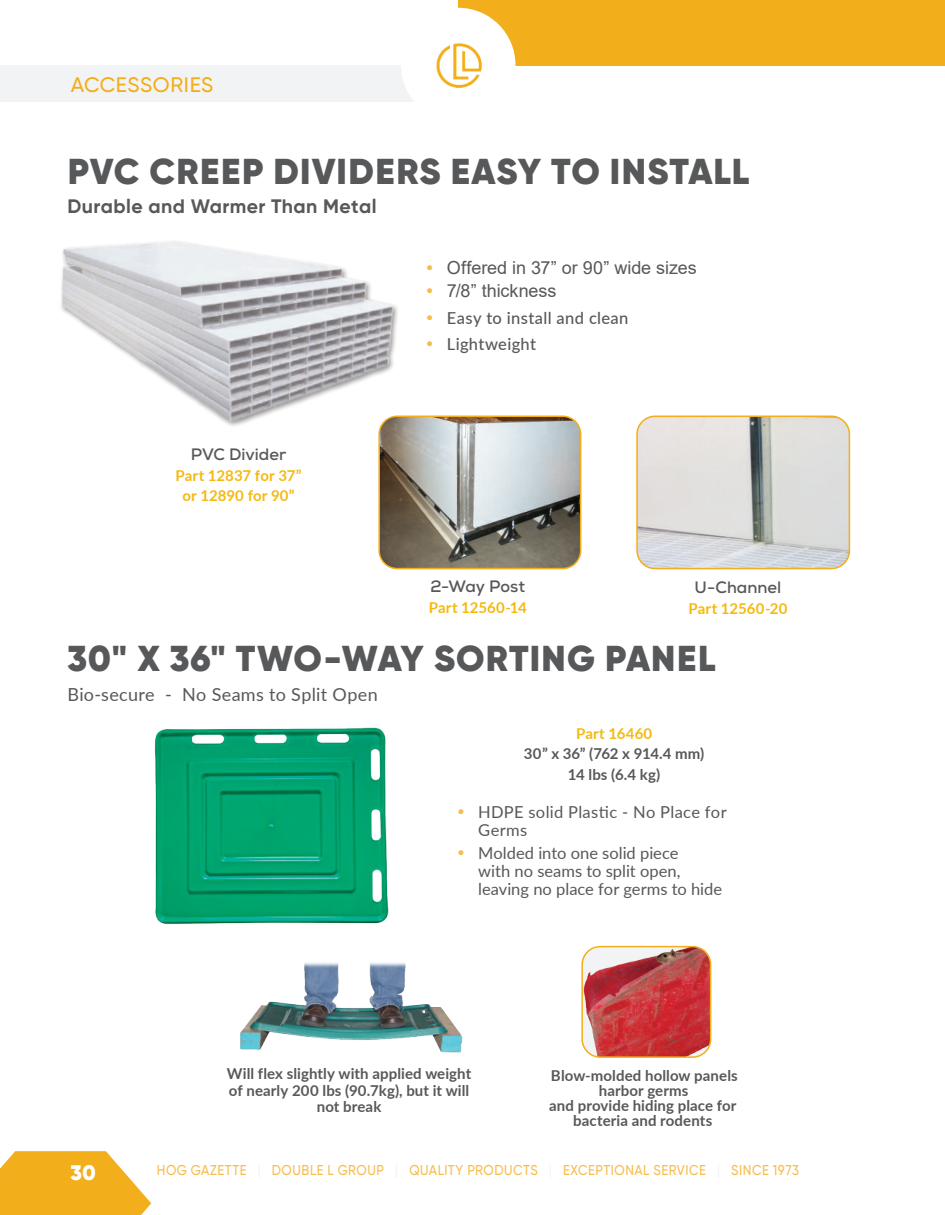
<style>
.page{position:relative;width:945px;height:1215px;background:#fff}
.page>*{position:absolute;margin:0;border:0;box-sizing:border-box;transform-origin:0 0}
.t1{font:900 36px "Gilroy";letter-spacing:.03em;color:#57585a}
.t2{font:500 21px "Gilroy";letter-spacing:.025em;color:#f2ae1b}
.t3{font:900 21px "Gilroy";color:#fff}
.t4{font:700 19.5px "Gilroy";letter-spacing:.02em;color:#57585a}
.t5{font:18px "Arial";letter-spacing:-.005em;color:#57585a}
.t6{font:18px "Lato";letter-spacing:.02em;color:#57585a}
.t7{font:16.5px/18px "Lato";letter-spacing:.005em;color:#57585a}
.t8{font:500 16.5px "Lato";letter-spacing:.02em;color:#57585a}
.t9{font:700 16.5px "Nexa";color:#57585a}
.t10{font:700 15px/15px "Lato";letter-spacing:.01em;color:#57585a;text-align:center}
.t11{font:700 15px/20.4px "Lato";letter-spacing:.005em;color:#f4b910;text-align:center}
.t12{font:500 14.25px "Gilroy";letter-spacing:.04em;color:#f6bd4d;scale:.9 1}
.s1{font-family:"Gilroy";font-weight:700;color:#f6bd4d}
.s2{font-family:"Gilroy";font-weight:700;font-size:18px;color:#f6bd4d}
.s3{color:#f2f3f4}
</style>
<div class="page">
<svg style="left:0;top:1151px;width:151px;height:64px;background:#f3b93b"></svg>
<div style="left:932px;top:0;width:13px;height:65px;background:#f2ae1b"></div>
<div style="left:458px;top:0;width:474px;height:65px;background:#f2ae1b"></div>
<div style="left:0;top:65px;width:458px;height:37px;background:#f2f3f4"></div>
<div style="left:401px;top:8px;width:114px;height:114px;background:#fff;border-radius:50%"></div>
<img style="left:436px;top:43px;width:46px;height:45px">
<img style="left:154px;top:727px;width:235px;height:198px">
<img style="left:240px;top:963px;width:223px;height:90px">
<img style="left:584px;top:947px;width:127px;height:110px">
<div style="left:581px;top:946px;width:130px;height:112px;border:2px solid #f2ae1b;border-radius:18px"></div>
<img style="left:381px;top:416px;width:200px;height:153px">
<div style="left:378px;top:416px;width:203px;height:153px;border:2px solid #f2ae1b;border-radius:18px"></div>
<img style="left:639px;top:416px;width:210px;height:153px">
<div style="left:636px;top:416px;width:214px;height:153px;border:2px solid #f2ae1b;border-radius:18px"></div>
<img style="left:61px;top:241px;width:349px;height:192px">
<h2 class="t2" style="left:71px;top:72px;width:144px">ACCESSORIES</h2>
<h1 class="t1" style="left:68px;top:148px;width:683px">PVC CREEP DIVIDERS EASY TO INSTALL</h1>
<h3 class="t4" style="left:68px;top:194px;width:310px">Durable and Warmer Than Metal</h3>
<p class="t9" style="left:191px;top:444px;width:97px">PVC Divider</p>
<p class="t11" style="left:176px;top:464px;width:128px">Part 12837 for 37” or 12890 for 90”</p>
<p class="t5" style="left:427px;top:255px;width:272px"><span class="s1">•</span> Offered in 37” or 90” wide sizes</p>
<p class="t5" style="left:427px;top:279px;width:131px"><span class="s1">•</span> 7/8” thickness</p>
<p class="t8" style="left:427px;top:306px;width:203px"><span class="s2">•</span> Easy to install and clean</p>
<p class="t8" style="left:427px;top:332px;width:111px"><span class="s2">•</span> Lightweight</p>
<p class="t9" style="left:431px;top:576px;width:96px">2-Way Post</p>
<p class="t11" style="left:429px;top:596px;width:99px">Part 12560-14</p>
<p class="t9" style="left:695px;top:577px;width:88px">U-Channel</p>
<p class="t11" style="left:689px;top:598px;width:100px">Part 12560-20</p>
<h1 class="t1" style="left:68px;top:636px;width:650px">30" X 36" TWO-WAY SORTING PANEL</h1>
<p class="t6" style="left:68px;top:681px;width:312px">Bio-secure - No Seams to Split Open</p>
<p class="t11" style="left:576px;top:722px;width:78px">Part 16460</p>
<p class="t10" style="left:524px;top:743px;width:182px;line-height:20.4px">30” x 36” (762 x 914.4 mm)<br>14 lbs (6.4 kg)</p>
<p class="t7" style="left:478px;top:802px;width:250px;text-indent:-20px"><span class="s2">•</span> HDPE solid Plastic - No Place for<br>Germs</p>
<p class="t7" style="left:478px;top:844px;width:246px;text-indent:-20px"><span class="s2">•</span> Molded into one solid piece<br>with no seams to split open, leaving no place for germs to hide</p>
<p class="t10" style="left:227px;top:1065px;width:246px;line-height:16.2px">Will flex slightly with applied weight of nearly 200 lbs (90.7kg), but it will not break</p>
<p class="t10" style="left:549px;top:1067px;width:190px">Blow-molded hollow panels harbor germs<br>and provide hiding place for bacteria and rodents</p>
<h2 class="t3" style="left:70px;top:1159px;width:27px">30</h2>
<p class="t12" style="left:157px;top:1162px;width:715px">HOG GAZETTE <span class="s3">|</span> DOUBLE L GROUP <span class="s3">|</span> QUALITY PRODUCTS <span class="s3">|</span> EXCEPTIONAL SERVICE <span class="s3">|</span> SINCE 1973</p>
</div>
